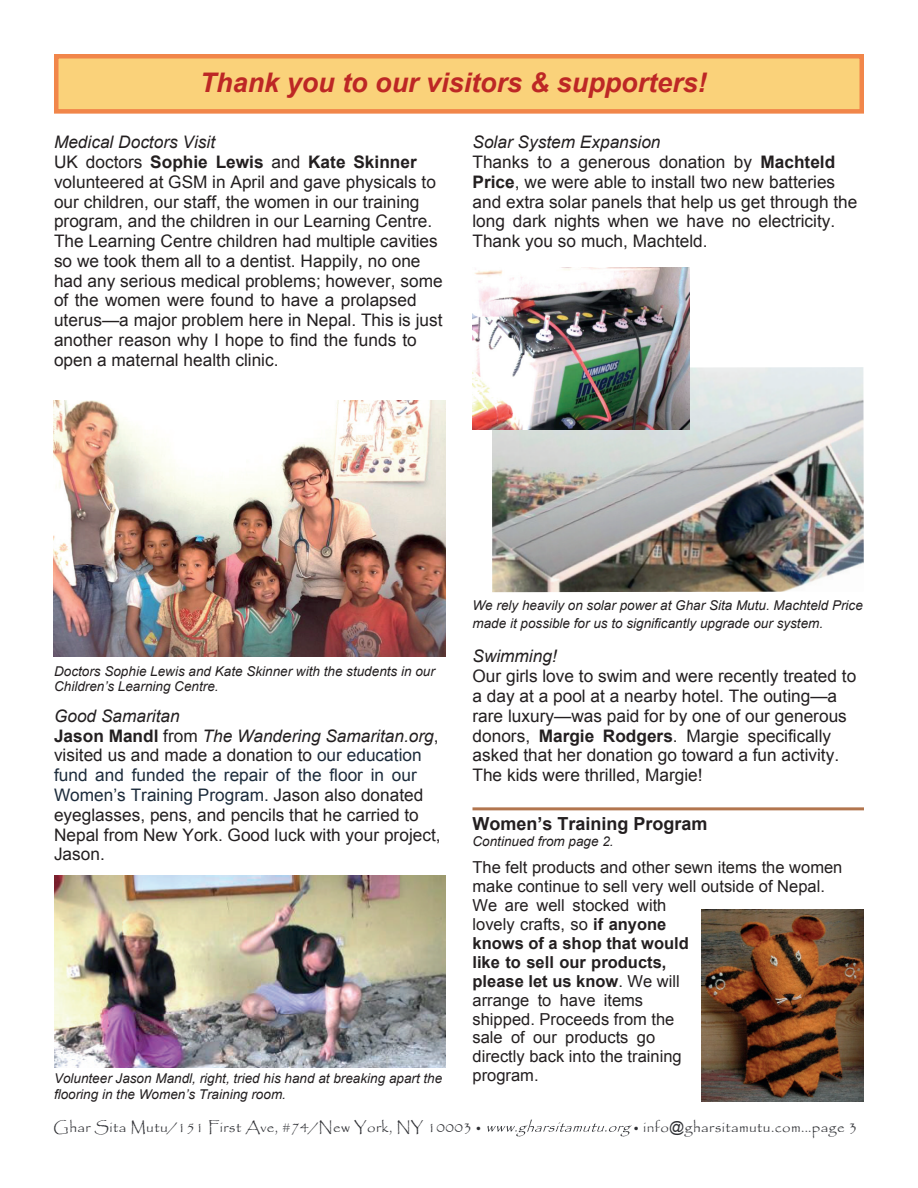
<style>
.page{position:relative;width:918px;height:1188px;background:#fff}
.page>*{position:absolute;margin:0;border:0;box-sizing:border-box;transform-origin:0 0}
.t1{font:italic 700 27px "Arial";color:#bd2725}
.t2{font:700 18px "Arial";color:#231f20}
.t3{font:17.25px/19.8px "Arial";color:#231f20}
.t4{font:italic 17.25px "Arial";color:#231f20}
.t5{font:16.5px/18.9px "Arial";color:#231f20}
.t6{font:15px "Papyrus";letter-spacing:.025em;color:#2e2f33}
.t7{font:italic 13.5px/15.5px "Arial";color:#231f20}
.s1{font-style:italic}
.s2{font-weight:700}
.s3{color:#1c2b3b}
.s4{font-size:12px}
.s5{font-family:"Arial"}
</style>
<div class="page">
<svg style="left:487px;top:1119px;width:145px;height:17px"></svg>
<div style="left:54px;top:54px;width:810px;height:60px;background:#fad27a;border:4px solid #f1864a"></div>
<img style="left:54px;top:401px;width:392px;height:255px">
<img style="left:54px;top:875px;width:391px;height:193px">
<img style="left:492px;top:367px;width:372px;height:225px">
<img style="left:473px;top:267px;width:216px;height:163px">
<hr style="left:472px;top:807px;width:392px;height:3px;background:#b2754e">
<img style="left:701px;top:910px;width:163px;height:192px">
<h1 class="t1" style="left:200px;top:72px;width:509px">Thank you to our visitors &amp; supporters!</h1>
<p class="t3" style="left:54px;top:134px;width:390px"><span class="s1">Medical Doctors Visit<br></span>UK doctors <span class="s2">Sophie Lewis</span> and <span class="s2">Kate Skinner </span>volunteered at GSM in April and gave physicals to our children, our staff, the women in our training program, and the children in our Learning Centre.<br>The Learning Centre children had multiple cavities so we took them all to a dentist. Happily, no one had any serious medical problems; however, some of the women were found to have a prolapsed uterus—a major problem here in Nepal. This is just another reason why I hope to find the funds to open a maternal health clinic.</p>
<p class="t3" style="left:472px;top:134px;width:386px"><span class="s1">Solar System Expansion<br></span>Thanks to a generous donation by <span class="s2">Machteld Price</span>, we were able to install two new batteries and extra solar panels that help us get through the long dark nights when we have no electricity.<br>Thank you so much, Machteld.</p>
<p class="t7" style="left:54px;top:665px;width:382px">Doctors Sophie Lewis and Kate Skinner with the students in our<br>Children’s Learning Centre.</p>
<p class="t3" style="left:54px;top:707px;width:388px"><span class="s1">Good Samaritan<br></span><span class="s2">Jason Mandl</span> from <span class="s1">The Wandering Samaritan.org</span>, visited us and made a donation to <span class="s3">our education fund and funded the repair of the floor in our Women’s Training Program.</span> Jason also donated eyeglasses, pens, and pencils that he carried to Nepal from New York. Good luck with your project, Jason.</p>
<p class="t7" style="left:54px;top:1072px;width:390px">Volunteer Jason Mandl, right, tried his hand at breaking apart the flooring in the Women’s Training room.</p>
<p class="t7" style="left:472px;top:597px;width:392px;line-height:18px">We rely heavily on solar power at Ghar Sita Mutu. Machteld Price made it possible for us to significantly upgrade our system.</p>
<p class="t4" style="left:472px;top:650px;width:86px">Swimming!</p>
<p class="t3" style="left:472px;top:668px;width:385px">Our girls love to swim and were recently treated to a day at a pool at a nearby hotel. The outing—a rare luxury—was paid for by one of our generous donors, <span class="s2">Margie Rodgers</span>. Margie specifically asked that her donation go toward a fun activity.<br>The kids were thrilled, Margie!</p>
<p class="t2" style="left:472px;top:817px;width:237px">Women’s Training Program</p>
<p class="t7" style="left:472px;top:834px;width:143px">Continued from page 2.</p>
<p class="t5" style="left:472px;top:859px;width:371px">The felt products and other sewn items the women make continue to sell very well outside of Nepal.<br>We are well stocked with<br>lovely crafts, so <span class="s2">if anyone<br>knows of a shop that would<br>like to sell our products,<br>please let us know</span>. We will<br>arrange to have items<br>shipped. Proceeds from the<br>sale of our products go<br>directly back into the training<br>program.</p>
<p class="t6" style="left:54px;top:1119px;width:430px">Ghar Sita Mutu/151 First Ave, #74/New York, NY 10003 <span class="s4">•</span></p>
<p class="t6" style="left:633px;top:1119px;width:226px"><span class="s4">•</span> info<span class="s5">@</span>gharsitamutu.com...page 3</p>
</div>
